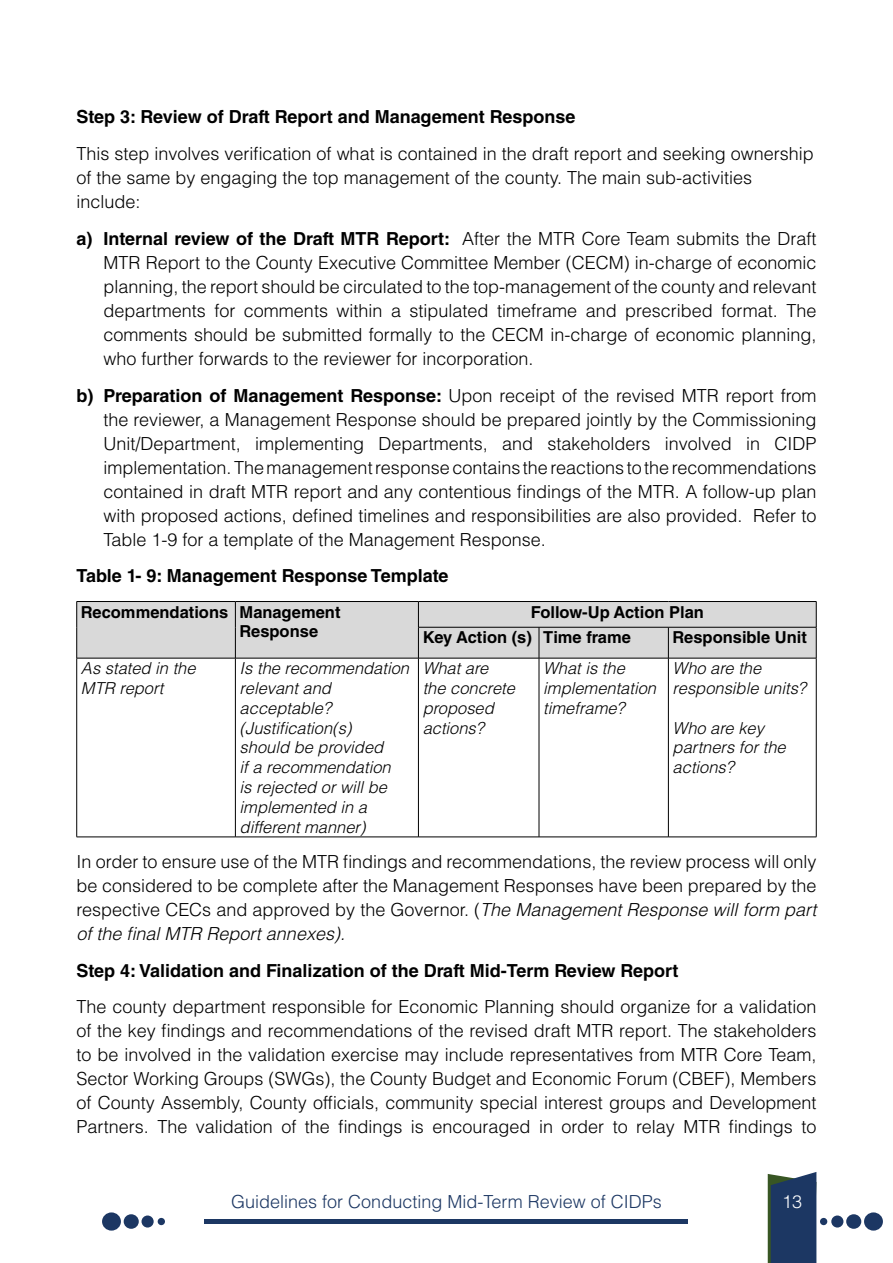
<style>
.page{position:relative;width:893px;height:1263px;background:#fff}
.page>*{position:absolute;margin:0;border:0;box-sizing:border-box;transform-origin:0 0}
.t1{font:300 18px/24px "Helvetica LT Std";color:#000;text-align:justify}
.t2{font:700 18px "Helvetica LT Std";color:#000}
.t3{font:300 18px "Helvetica LT Std";color:#1c3763}
.t4{font:300 18px "Helvetica LT Std";color:#fff}
.t5{font:italic 300 16.5px/19.8px "Helvetica LT Std";color:#000}
.t6{font:700 16.5px/19.8px "Helvetica LT Std";color:#000}
.s1{font-weight:700}
.s2{font-style:italic}
</style>
<div class="page">
<div style="left:205px;top:1219px;width:483px;height:5px;background:#1c3763"></div>
<svg style="left:768px;top:1172px;width:48px;height:91px;background:#274163"></svg>
<div style="left:124px;top:1214px;width:15px;height:15px;background:#1c3763;border-radius:50%"></div>
<div style="left:102px;top:1212px;width:19px;height:18px;background:#1c3763;border-radius:50%"></div>
<div style="left:142px;top:1215px;width:12px;height:12px;background:#1c3763;border-radius:50%"></div>
<div style="left:158px;top:1218px;width:7px;height:7px;background:#1c3763;border-radius:50%"></div>
<div style="left:846px;top:1214px;width:15px;height:15px;background:#1c3763;border-radius:50%"></div>
<div style="left:864px;top:1212px;width:19px;height:18px;background:#1c3763;border-radius:50%"></div>
<div style="left:831px;top:1215px;width:12px;height:12px;background:#1c3763;border-radius:50%"></div>
<div style="left:820px;top:1218px;width:7px;height:7px;background:#1c3763;border-radius:50%"></div>
<div style="left:76px;top:601px;width:741px;height:57px;background:#d9d9d9"></div>
<hr style="left:418px;top:627px;width:121px;height:1px;background:#000">
<hr style="left:418px;top:627px;width:1px;height:31px;background:#000">
<hr style="left:539px;top:627px;width:129px;height:1px;background:#000">
<hr style="left:539px;top:627px;width:1px;height:31px;background:#000">
<hr style="left:668px;top:627px;width:148px;height:1px;background:#000">
<hr style="left:668px;top:627px;width:1px;height:31px;background:#000">
<hr style="left:816px;top:627px;width:1px;height:31px;background:#000">
<hr style="left:77px;top:658px;width:158px;height:1px;background:#000">
<hr style="left:76px;top:658px;width:1px;height:179px;background:#000">
<hr style="left:235px;top:658px;width:183px;height:1px;background:#000">
<hr style="left:235px;top:658px;width:1px;height:179px;background:#000">
<hr style="left:418px;top:658px;width:121px;height:1px;background:#000">
<hr style="left:418px;top:658px;width:1px;height:179px;background:#000">
<hr style="left:539px;top:658px;width:129px;height:1px;background:#000">
<hr style="left:539px;top:658px;width:1px;height:179px;background:#000">
<hr style="left:668px;top:658px;width:148px;height:1px;background:#000">
<hr style="left:668px;top:658px;width:1px;height:179px;background:#000">
<hr style="left:816px;top:658px;width:1px;height:179px;background:#000">
<hr style="left:77px;top:837px;width:158px;height:1px;background:#000">
<hr style="left:235px;top:837px;width:183px;height:1px;background:#000">
<hr style="left:418px;top:837px;width:121px;height:1px;background:#000">
<hr style="left:539px;top:837px;width:129px;height:1px;background:#000">
<hr style="left:668px;top:837px;width:148px;height:1px;background:#000">
<p class="t2" style="left:77px;top:106px;width:500px">Step 3: Review of Draft Report and Management Response</p>
<p class="t1" style="left:77px;top:142px;width:739px;text-align:left">This step involves verification of what is contained in the draft report and seeking ownership of the same by engaging the top management of the county. The main sub-activities include:</p>
<p class="t1" style="left:104px;top:226px;width:714px;text-indent:-27px"><span class="s1">a) Internal review of the Draft MTR Report:</span> After the MTR Core Team submits the Draft MTR Report to the County Executive Committee Member (CECM) in-charge of economic planning, the report should be circulated to the top-management of the county and relevant departments for comments within a stipulated timeframe and prescribed format. The comments should be submitted formally to the CECM in-charge of economic planning, who further forwards to the reviewer for incorporation.</p>
<p class="t1" style="left:104px;top:383px;width:714px;text-indent:-27px"><span class="s1">b) Preparation of Management Response:</span> Upon receipt of the revised MTR report from the reviewer, a Management Response should be prepared jointly by the Commissioning Unit/Department, implementing Departments, and stakeholders involved in CIDP implementation. The management response contains the reactions to the recommendations contained in draft MTR report and any contentious findings of the MTR. A follow-up plan with proposed actions, defined timelines and responsibilities are also provided. Refer to Table 1-9 for a template of the Management Response.</p>
<p class="t2" style="left:77px;top:565px;width:373px">Table 1- 9: Management Response Template</p>
<p class="t6" style="left:240px;top:602px;width:102px;text-indent:-159px">Recommendations Management<br>Response</p>
<p class="t6" style="left:423px;top:599px;width:283px;line-height:25.7px;text-indent:108px">Follow-Up Action Plan<br>Key Action (s) Time frame</p>
<p class="t6" style="left:673px;top:627px;width:136px">Responsible Unit</p>
<p class="t5" style="left:81px;top:658px;width:116px">As stated in the<br>MTR report</p>
<p class="t5" style="left:240px;top:658px;width:171px">Is the recommendation relevant and acceptable? (Justification(s)<br>should be provided<br>if a recommendation<br>is rejected or will be implemented in a different manner)</p>
<p class="t5" style="left:423px;top:658px;width:94px">What are the concrete proposed actions?</p>
<p class="t5" style="left:543px;top:658px;width:114px">What is the implementation timeframe?</p>
<p class="t5" style="left:673px;top:658px;width:135px">Who are the responsible units?</p>
<p class="t5" style="left:673px;top:718px;width:115px">Who are key partners for the actions?</p>
<p class="t1" style="left:77px;top:849px;width:741px">In order to ensure use of the MTR findings and recommendations, the review process will only be considered to be complete after the Management Responses have been prepared by the respective CECs and approved by the Governor. (<span class="s2">The Management Response will form part of the final MTR Report annexes).</span></p>
<p class="t2" style="left:77px;top:959px;width:603px">Step 4: Validation and Finalization of the Draft Mid-Term Review Report</p>
<p class="t1" style="left:77px;top:995px;width:741px">The county department responsible for Economic Planning should organize for a validation of the key findings and recommendations of the revised draft MTR report. The stakeholders to be involved in the validation exercise may include representatives from MTR Core Team, Sector Working Groups (SWGs), the County Budget and Economic Forum (CBEF), Members of County Assembly, County officials, community special interest groups and Development Partners. The validation of the findings is encouraged in order to relay MTR findings to</p>
<p class="t3" style="left:231px;top:1190px;width:432px">Guidelines for Conducting Mid-Term Review of CIDPs</p>
<p class="t4" style="left:782px;top:1190px;width:22px">13</p>
</div>
